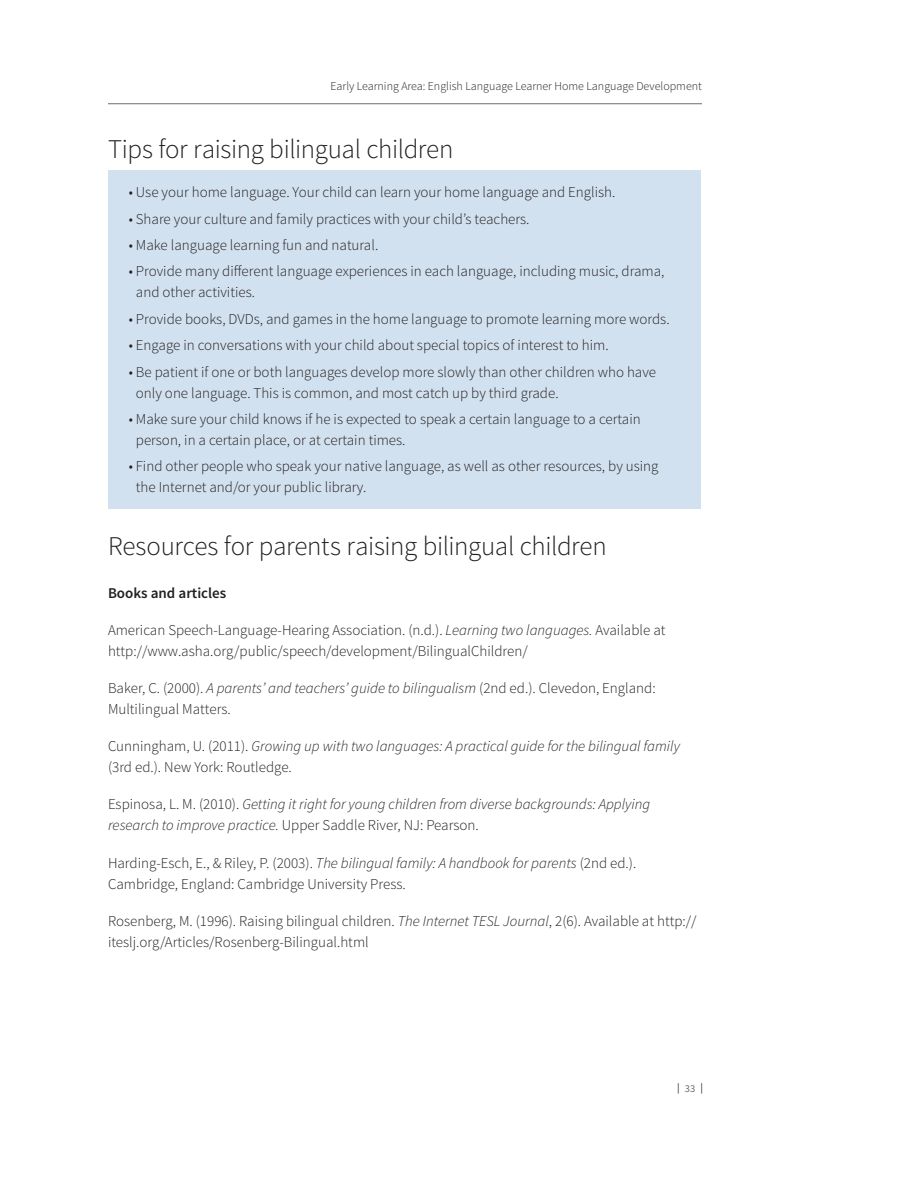
<style>
.page{position:relative;width:918px;height:1188px;background:#fff}
.page>*{position:absolute;margin:0;border:0;box-sizing:border-box;transform-origin:0 0}
.t1{font:300 27px "Source Sans Pro";letter-spacing:-.015em;color:#231f20}
.t2{font:300 15px/21px "Source Sans Pro";color:#231f20}
.t3{font:italic 300 15px/21px "Source Sans Pro";color:#231f20}
.t4{font:600 15px "Source Sans Pro";color:#231f20}
.t5{font:300 12px "Source Sans Pro";color:#231f20}
.t6{font:10.5px "Source Sans Pro";color:#231f20}
.s1{font-style:italic}
.s2{font-style:normal}
.s3{color:#6c6d70}
</style>
<div class="page">
<hr style="left:108px;top:103px;width:594px;height:1px;background:#6c6d70">
<div style="left:108px;top:170px;width:592px;height:338px;background:#d2e1ef"></div>
<p class="t5" style="left:330px;top:79px;width:373px">Early Learning Area: English Language Learner Home Language Development</p>
<h1 class="t1" style="left:108px;top:133px;width:347px">Tips for raising bilingual children</h1>
<p class="t2" style="left:129px;top:182px;width:488px">• Use your home language. Your child can learn your home language and English.</p>
<p class="t2" style="left:129px;top:208px;width:402px">• Share your culture and family practices with your child’s teachers.</p>
<p class="t2" style="left:129px;top:235px;width:251px">• Make language learning fun and natural.</p>
<p class="t2" style="left:136px;top:261px;width:530px;text-indent:-7px">• Provide many different language experiences in each language, including music, drama, and other activities.</p>
<p class="t2" style="left:129px;top:308px;width:542px">• Provide books, DVDs, and games in the home language to promote learning more words.</p>
<p class="t2" style="left:129px;top:335px;width:482px">• Engage in conversations with your child about special topics of interest to him.</p>
<p class="t2" style="left:136px;top:361px;width:522px;text-indent:-7px">• Be patient if one or both languages develop more slowly than other children who have only one language. This is common, and most catch up by third grade.</p>
<p class="t2" style="left:136px;top:409px;width:506px;text-indent:-7px">• Make sure your child knows if he is expected to speak a certain language to a certain person, in a certain place, or at certain times.</p>
<p class="t2" style="left:136px;top:456px;width:524px;text-indent:-7px">• Find other people who speak your native language, as well as other resources, by using the Internet and/or your public library.</p>
<h1 class="t1" style="left:108px;top:530px;width:500px">Resources for parents raising bilingual children</h1>
<p class="t4" style="left:108px;top:583px;width:120px">Books and articles</p>
<p class="t2" style="left:108px;top:619px;width:559px">American Speech-Language-Hearing Association. (n.d.). <span class="s1">Learning two languages.</span> Available at http://www.asha.org/public/speech/development/BilingualChildren/</p>
<p class="t2" style="left:108px;top:678px;width:549px">Baker, C. (2000). <span class="s1">A parents’ and teachers’ guide to bilingualism</span> (2nd ed.). Clevedon, England:<br>Multilingual Matters.</p>
<p class="t3" style="left:108px;top:736px;width:574px"><span class="s2">Cunningham, U. (2011).</span> Growing up with two languages: A practical guide for the bilingual family <span class="s2">(3rd ed.). New York: Routledge.</span></p>
<p class="t3" style="left:108px;top:794px;width:544px"><span class="s2">Espinosa, L. M. (2010).</span> Getting it right for young children from diverse backgrounds: Applying research to improve practice. <span class="s2">Upper Saddle River, NJ: Pearson.</span></p>
<p class="t2" style="left:108px;top:852px;width:530px">Harding-Esch, E., &amp; Riley, P. (2003). <span class="s1">The bilingual family: A handbook for parents</span> (2nd ed.).<br>Cambridge, England: Cambridge University Press.</p>
<p class="t2" style="left:108px;top:910px;width:590px">Rosenberg, M. (1996). Raising bilingual children. <span class="s1">The Internet TESL Journal</span>, 2(6). Available at http:// iteslj.org/Articles/Rosenberg-Bilingual.html</p>
<p class="t6" style="left:677px;top:1081px;width:27px">|<span class="s3">33</span>|</p>
</div>
